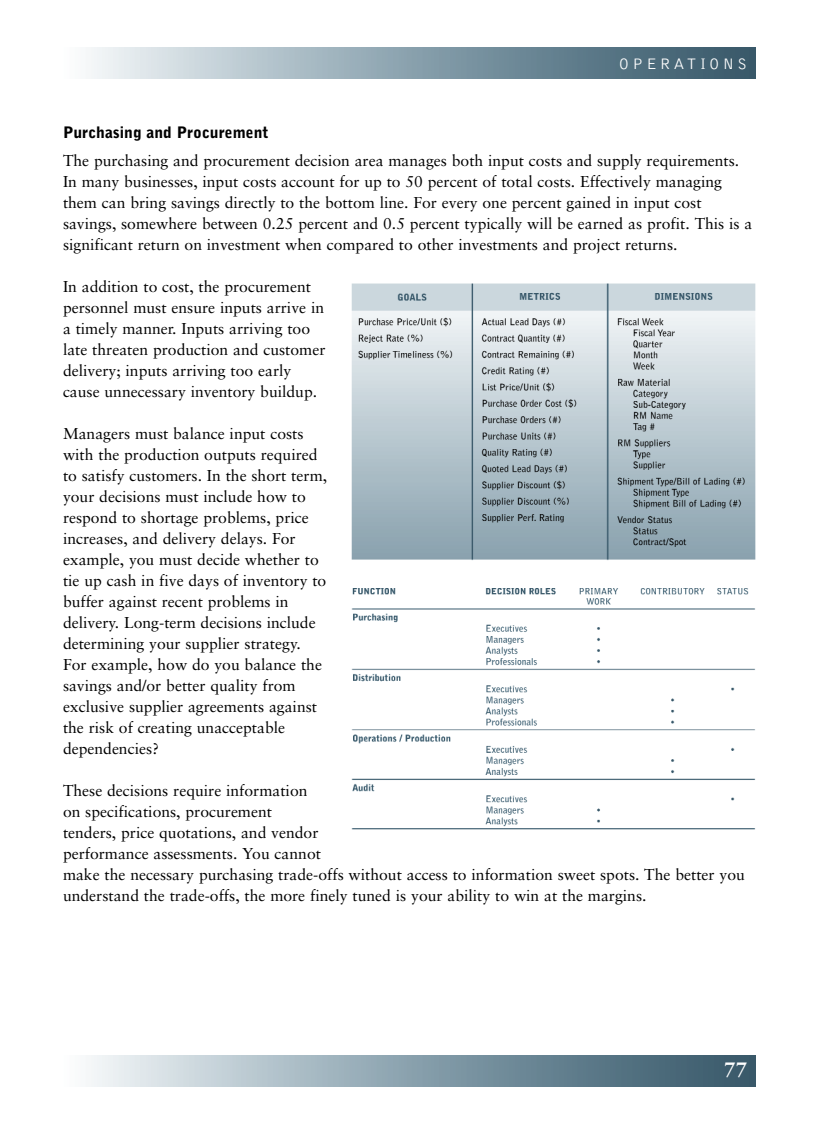
<style>
.page{position:relative;width:819px;height:1134px;background:#fff}
.page>*{position:absolute;margin:0;border:0;box-sizing:border-box;transform-origin:0 0}
.t1{font:700 21px "Sabon";color:#fff}
.t2{font:15.75px/21px "Sabon";color:#000}
.t3{font:900 15.75px "Bell Gothic";color:#000}
.t4{font:300 15.75px "Bell Gothic";letter-spacing:.22em;color:#fff}
</style>
<div class="page">
<img style="left:91px;top:47px;width:665px;height:32px">
<img style="left:91px;top:1055px;width:665px;height:32px">
<img style="left:351px;top:283px;width:405px;height:547px">
<p class="t4" style="left:619px;top:58px;width:129px">OPERATIONS</p>
<p class="t3" style="left:63px;top:126px;width:207px">Purchasing and Procurement</p>
<p class="t2" style="left:63px;top:151px;width:691px">The purchasing and procurement decision area manages both input costs and supply requirements.<br>In many businesses, input costs account for up to 50 percent of total costs. Effectively managing them can bring savings directly to the bottom line. For every one percent gained in input cost savings, somewhere between 0.25 percent and 0.5 percent typically will be earned as profit. This is a significant return on investment when compared to other investments and project returns.</p>
<p class="t2" style="left:63px;top:277px;width:264px">In addition to cost, the procurement personnel must ensure inputs arrive in a timely manner. Inputs arriving too late threaten production and customer delivery; inputs arriving too early cause unnecessary inventory buildup.</p>
<p class="t2" style="left:63px;top:424px;width:266px">Managers must balance input costs with the production outputs required to satisfy customers. In the short term, your decisions must include how to respond to shortage problems, price increases, and delivery delays. For example, you must decide whether to tie up cash in five days of inventory to buffer against recent problems in delivery. Long-term decisions include determining your supplier strategy.<br>For example, how do you balance the savings and/or better quality from exclusive supplier agreements against the risk of creating unacceptable dependencies?</p>
<p class="t2" style="left:63px;top:781px;width:683px">These decisions require information<br>on specifications, procurement<br>tenders, price quotations, and vendor<br>performance assessments. You cannot<br>make the necessary purchasing trade-offs without access to information sweet spots. The better you understand the trade-offs, the more finely tuned is your ability to win at the margins.</p>
<h1 class="t1" style="left:724px;top:1061px;width:25px">77</h1>
</div>
